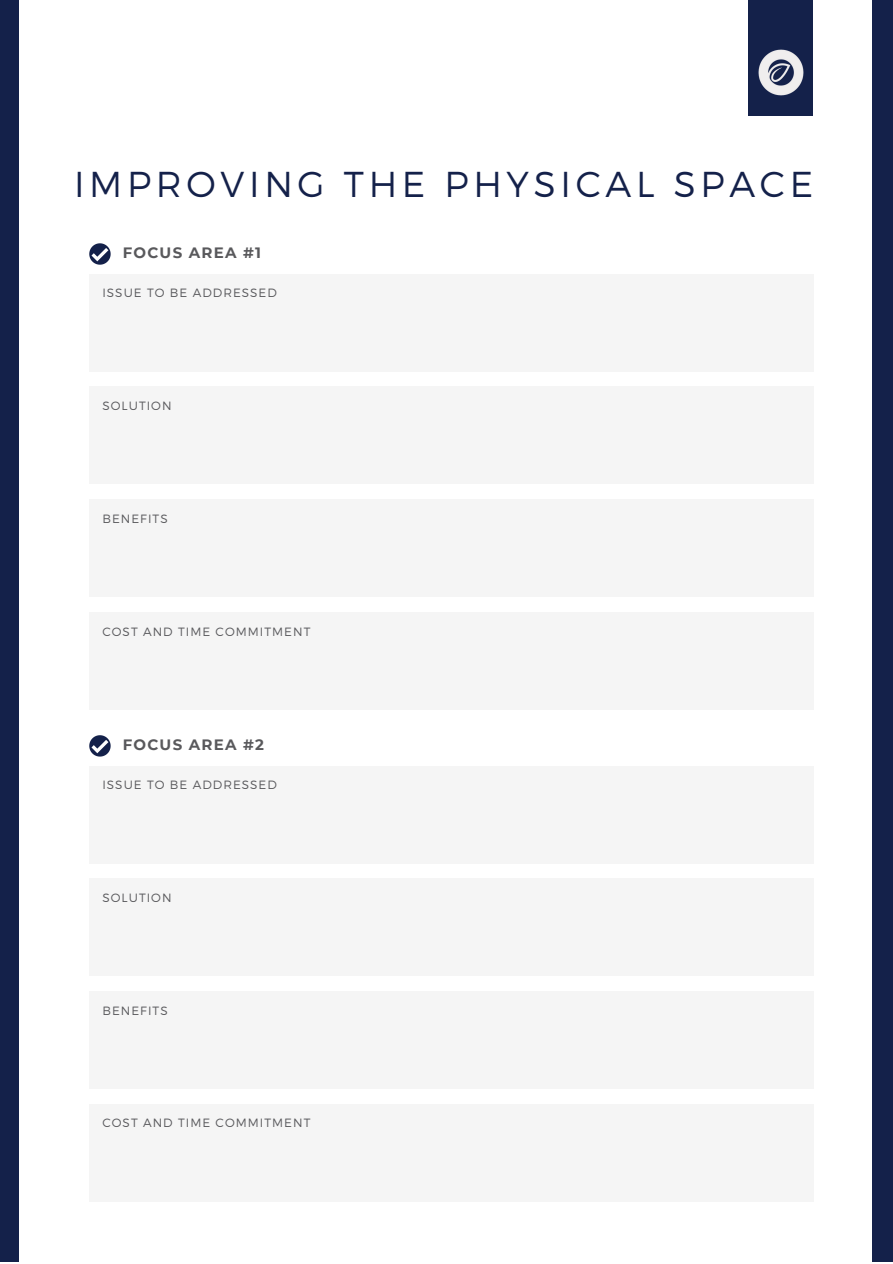
<style>
.page{position:relative;width:893px;height:1264px;background:#fff}
.page>*{position:absolute;margin:0;border:0;box-sizing:border-box;transform-origin:0 0}
.t1{font:300 36px "Montserrat";letter-spacing:.13em;color:#14214a}
.t2{font:700 15px "Montserrat";letter-spacing:.08em;color:#59595c}
.t3{font:300 12px "Montserrat";letter-spacing:.085em;color:#59595c}
</style>
<div class="page">
<div style="left:89px;top:274px;width:724px;height:97px;background:#f5f5f5"></div>
<svg style="left:89px;top:243px;width:22px;height:22px"></svg>
<div style="left:89px;top:386px;width:724px;height:98px;background:#f5f5f5"></div>
<div style="left:89px;top:499px;width:724px;height:98px;background:#f5f5f5"></div>
<div style="left:89px;top:612px;width:724px;height:98px;background:#f5f5f5"></div>
<div style="left:748px;top:0;width:64px;height:116px;background:#14214a"></div>
<img style="left:758px;top:49px;width:46px;height:47px">
<div style="left:89px;top:765px;width:724px;height:98px;background:#f5f5f5"></div>
<svg style="left:89px;top:735px;width:22px;height:21px"></svg>
<div style="left:89px;top:878px;width:724px;height:98px;background:#f5f5f5"></div>
<div style="left:89px;top:991px;width:724px;height:97px;background:#f5f5f5"></div>
<div style="left:89px;top:1103px;width:724px;height:98px;background:#f5f5f5"></div>
<div style="left:0;top:0;width:18px;height:1262px;background:#14214a"></div>
<div style="left:872px;top:0;width:20px;height:1262px;background:#14214a"></div>
<h1 class="t1" style="left:74px;top:160px;width:740px">IMPROVING THE PHYSICAL SPACE</h1>
<p class="t2" style="left:123px;top:243px;width:140px">FOCUS AREA #1</p>
<p class="t3" style="left:102px;top:285px;width:176px">ISSUE TO BE ADDRESSED</p>
<p class="t3" style="left:102px;top:398px;width:71px">SOLUTION</p>
<p class="t3" style="left:102px;top:510px;width:67px">BENEFITS</p>
<p class="t3" style="left:102px;top:623px;width:209px">COST AND TIME COMMITMENT</p>
<p class="t2" style="left:123px;top:735px;width:143px">FOCUS AREA #2</p>
<p class="t3" style="left:102px;top:777px;width:176px">ISSUE TO BE ADDRESSED</p>
<p class="t3" style="left:102px;top:889px;width:71px">SOLUTION</p>
<p class="t3" style="left:102px;top:1002px;width:67px">BENEFITS</p>
<p class="t3" style="left:102px;top:1115px;width:209px">COST AND TIME COMMITMENT</p>
</div>
